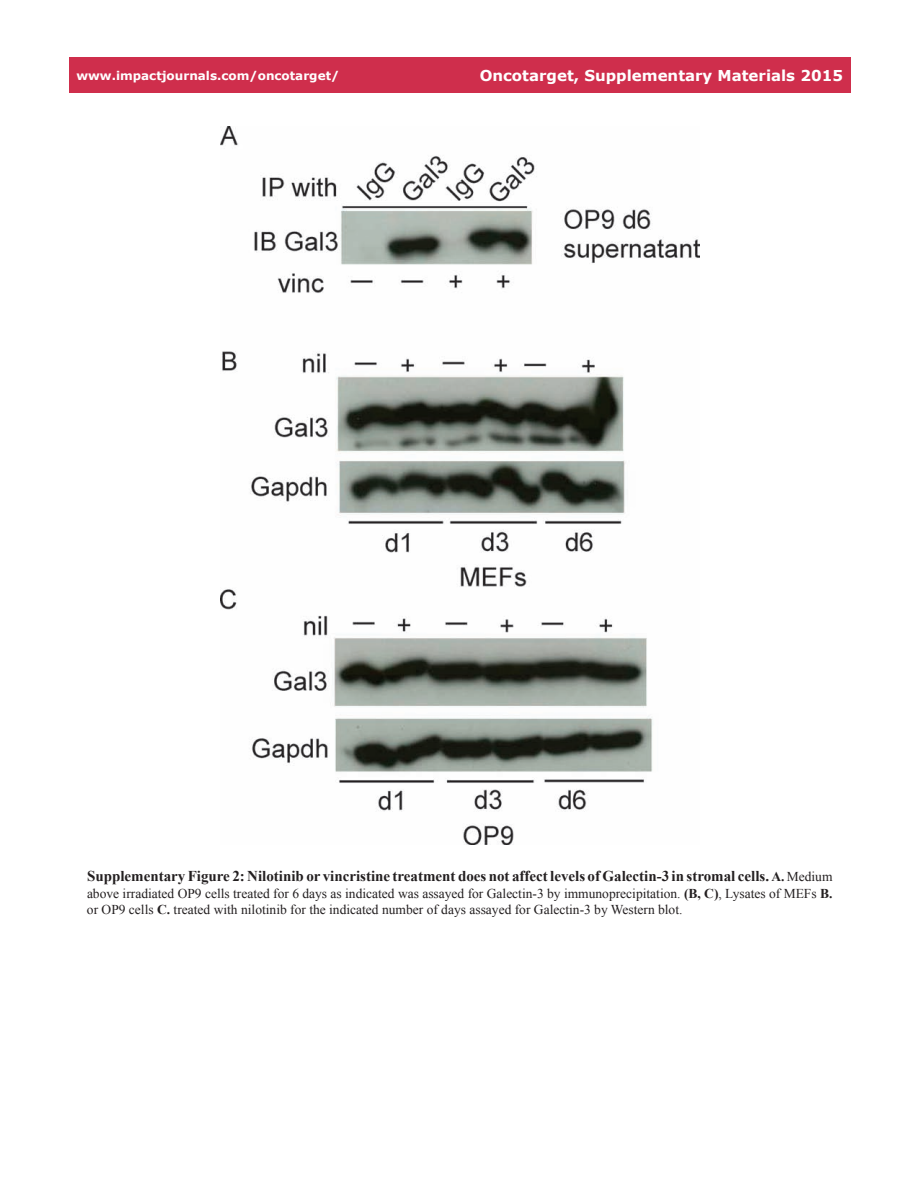
<style>
.page{position:relative;width:918px;height:1188px;background:#fff}
.page>*{position:absolute;margin:0;border:0;box-sizing:border-box;transform-origin:0 0}
.FigureText{font:700 15px "Times New Roman";color:#231f20}
.t1{font:700 15px "Verdana";color:#fff}
.FigureText-2{font:13.5px/16.2px "Times New Roman";color:#231f20}
.t2{font:700 12px "Verdana";color:#fff}
.s1{font-size:13.5px}
.s2{font-weight:400;font-size:13.5px}
.s3{font-weight:700}
</style>
<div class="page">
<div style="left:69px;top:57px;width:781px;height:36px;background:#cf2e4c"></div>
<img style="left:220px;top:127px;width:479px;height:718px">
<p class="t2" style="left:76px;top:67px;width:264px">www.impactjournals.com/oncotarget/</p>
<p class="t1" style="left:480px;top:65px;width:365px">Oncotarget, Supplementary Materials 2015</p>
<p class="FigureText" style="left:87px;top:866px;width:747px">Supplementary Figure 2: Nilotinib or vincristine treatment does not affect levels of Galectin-3 in stromal cells. <span class="s1">A.</span> <span class="s2">Medium</span></p>
<p class="FigureText-2" style="left:87px;top:885px;width:747px">above irradiated OP9 cells treated for 6 days as indicated was assayed for Galectin-3 by immunoprecipitation. <span class="s3">(B, C)</span>, Lysates of MEFs <span class="s3">B. </span>or OP9 cells <span class="s3">C.</span> treated with nilotinib for the indicated number of days assayed for Galectin-3 by Western blot.</p>
</div>
